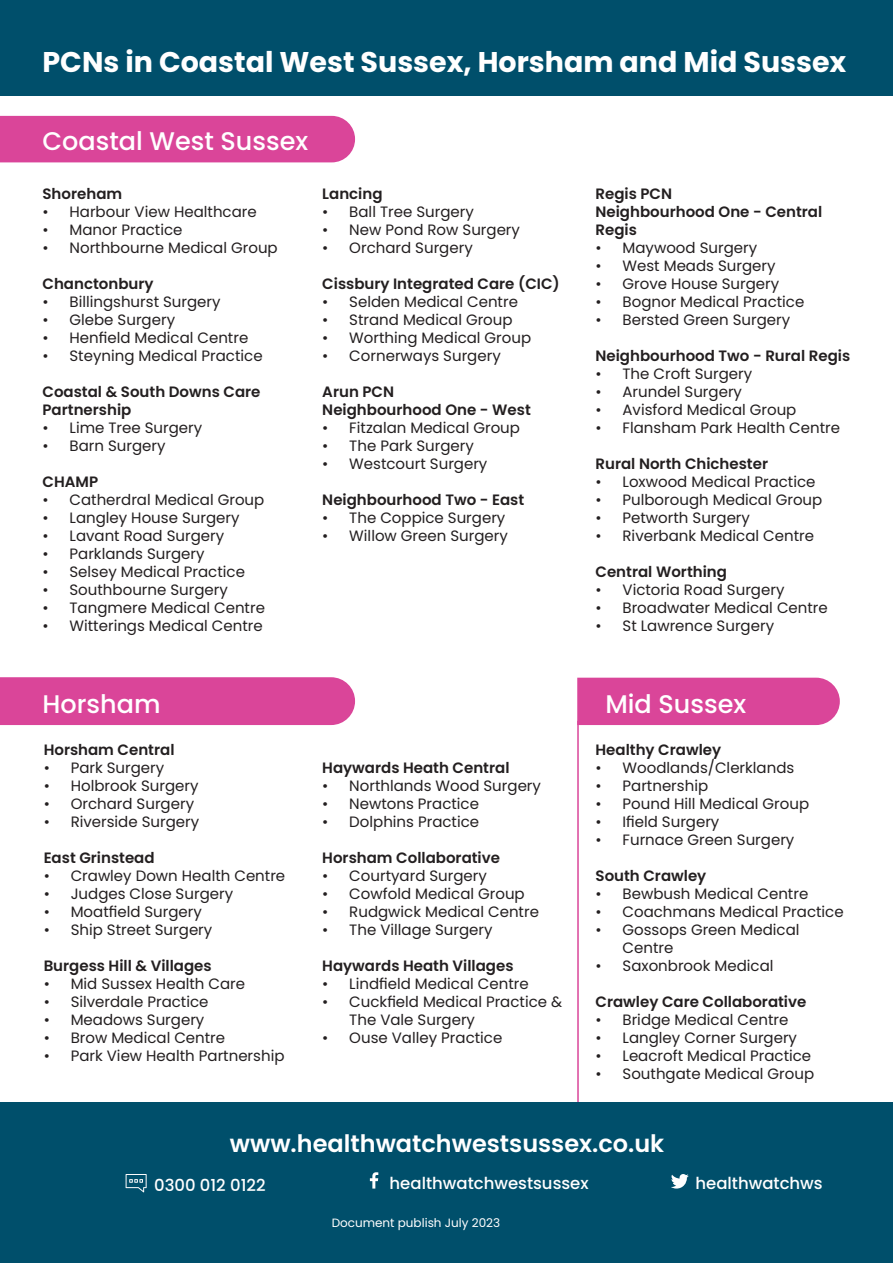
<style>
.page{position:relative;width:893px;height:1263px;background:#fff}
.page>*{position:absolute;margin:0;border:0;box-sizing:border-box;transform-origin:0 0}
.t1{font:700 28.5px "Poppins";color:#fff}
.t2{font:500 25.5px "Poppins";color:#fff}
.t3{font:600 24px "Poppins";color:#fff}
.t4{font:500 16.5px "Poppins";color:#fff}
.t5{font:15px/18px "Poppins";color:#231f20}
.t6{font:600 15px/18px "Poppins";color:#231f20}
.t7{font:12px "Poppins";color:#fff}
</style>
<div class="page">
<div style="left:0;top:0;width:893px;height:96px;background:#004f6b"></div>
<div style="left:0;top:116px;width:355px;height:46px;background:#da4599"></div>
<div style="left:0;top:677px;width:355px;height:48px;background:#da4599"></div>
<div style="left:577px;top:678px;width:263px;height:47px;background:#da4599"></div>
<hr style="left:577px;top:721px;width:2px;height:459px;background:#da4599">
<div style="left:0;top:1103px;width:893px;height:160px;background:#004f6b"></div>
<svg style="left:370px;top:1172px;width:8px;height:16px"></svg>
<svg style="left:671px;top:1174px;width:18px;height:14px"></svg>
<svg style="left:126px;top:1174px;width:21px;height:18px"></svg>
<p class="t1" style="left:43px;top:46px;width:805px">PCNs in Coastal West Sussex, Horsham and Mid Sussex</p>
<p class="t2" style="left:43px;top:126px;width:267px">Coastal West Sussex</p>
<p class="t6" style="left:43px;top:185px;width:81px">Shoreham</p>
<p class="t5" style="left:43px;top:203px;width:216px">• Harbour View Healthcare</p>
<p class="t5" style="left:43px;top:221px;width:141px">• Manor Practice</p>
<p class="t5" style="left:43px;top:239px;width:237px">• Northbourne Medical Group</p>
<p class="t6" style="left:43px;top:275px;width:113px">Chanctonbury</p>
<p class="t5" style="left:43px;top:293px;width:180px">• Billingshurst Surgery</p>
<p class="t5" style="left:43px;top:311px;width:134px">• Glebe Surgery</p>
<p class="t5" style="left:43px;top:329px;width:207px">• Henfield Medical Centre</p>
<p class="t5" style="left:43px;top:347px;width:222px">• Steyning Medical Practice</p>
<p class="t6" style="left:43px;top:383px;width:219px">Coastal &amp; South Downs Care<br>Partnership</p>
<p class="t5" style="left:43px;top:419px;width:161px">• Lime Tree Surgery</p>
<p class="t5" style="left:43px;top:437px;width:125px">• Barn Surgery</p>
<p class="t6" style="left:43px;top:473px;width:57px">CHAMP</p>
<p class="t5" style="left:43px;top:491px;width:223px">• Catherdral Medical Group</p>
<p class="t5" style="left:43px;top:509px;width:198px">• Langley House Surgery</p>
<p class="t5" style="left:43px;top:527px;width:183px">• Lavant Road Surgery</p>
<p class="t5" style="left:43px;top:545px;width:164px">• Parklands Surgery</p>
<p class="t5" style="left:43px;top:563px;width:204px">• Selsey Medical Practice</p>
<p class="t5" style="left:43px;top:581px;width:187px">• Southbourne Surgery</p>
<p class="t5" style="left:43px;top:599px;width:224px">• Tangmere Medical Centre</p>
<p class="t5" style="left:43px;top:617px;width:222px">• Witterings Medical Centre</p>
<p class="t6" style="left:322px;top:185px;width:62px">Lancing</p>
<p class="t5" style="left:322px;top:203px;width:153px">• Ball Tree Surgery</p>
<p class="t5" style="left:322px;top:221px;width:199px">• New Pond Row Surgery</p>
<p class="t5" style="left:322px;top:239px;width:152px">• Orchard Surgery</p>
<p class="t6" style="left:322px;top:275px;width:239px">Cissbury Integrated Care (CIC)</p>
<p class="t5" style="left:322px;top:293px;width:197px">• Selden Medical Centre</p>
<p class="t5" style="left:322px;top:311px;width:192px">• Strand Medical Group</p>
<p class="t5" style="left:322px;top:329px;width:210px">• Worthing Medical Group</p>
<p class="t5" style="left:322px;top:347px;width:180px">• Cornerways Surgery</p>
<p class="t6" style="left:322px;top:383px;width:73px">Arun PCN</p>
<p class="t6" style="left:322px;top:401px;width:210px">Neighbourhood One - West</p>
<p class="t5" style="left:322px;top:419px;width:199px">• Fitzalan Medical Group</p>
<p class="t5" style="left:322px;top:437px;width:153px">• The Park Surgery</p>
<p class="t5" style="left:322px;top:455px;width:167px">• Westcourt Surgery</p>
<p class="t6" style="left:322px;top:491px;width:203px">Neighbourhood Two - East</p>
<p class="t5" style="left:322px;top:509px;width:185px">• The Coppice Surgery</p>
<p class="t5" style="left:322px;top:527px;width:187px">• Willow Green Surgery</p>
<p class="t6" style="left:595px;top:185px;width:78px">Regis PCN</p>
<p class="t6" style="left:595px;top:203px;width:228px">Neighbourhood One - Central<br>Regis</p>
<p class="t5" style="left:595px;top:239px;width:163px">• Maywood Surgery</p>
<p class="t5" style="left:595px;top:257px;width:182px">• West Meads Surgery</p>
<p class="t5" style="left:595px;top:275px;width:185px">• Grove House Surgery</p>
<p class="t5" style="left:595px;top:293px;width:210px">• Bognor Medical Practice</p>
<p class="t5" style="left:595px;top:311px;width:196px">• Bersted Green Surgery</p>
<p class="t6" style="left:595px;top:347px;width:256px">Neighbourhood Two - Rural Regis</p>
<p class="t5" style="left:595px;top:365px;width:158px">• The Croft Surgery</p>
<p class="t5" style="left:595px;top:383px;width:148px">• Arundel Surgery</p>
<p class="t5" style="left:595px;top:401px;width:202px">• Avisford Medical Group</p>
<p class="t5" style="left:595px;top:419px;width:246px">• Flansham Park Health Centre</p>
<p class="t6" style="left:595px;top:455px;width:174px">Rural North Chichester</p>
<p class="t5" style="left:595px;top:473px;width:221px">• Loxwood Medical Practice</p>
<p class="t5" style="left:595px;top:491px;width:228px">• Pulborough Medical Group</p>
<p class="t5" style="left:595px;top:509px;width:156px">• Petworth Surgery</p>
<p class="t5" style="left:595px;top:527px;width:220px">• Riverbank Medical Centre</p>
<p class="t6" style="left:595px;top:563px;width:133px">Central Worthing</p>
<p class="t5" style="left:595px;top:581px;width:190px">• Victoria Road Surgery</p>
<p class="t5" style="left:595px;top:599px;width:234px">• Broadwater Medical Centre</p>
<p class="t5" style="left:595px;top:617px;width:180px">• St Lawrence Surgery</p>
<p class="t2" style="left:43px;top:689px;width:119px">Horsham</p>
<p class="t2" style="left:605px;top:689px;width:142px">Mid Sussex</p>
<p class="t6" style="left:44px;top:741px;width:132px">Horsham Central</p>
<p class="t5" style="left:44px;top:759px;width:122px">• Park Surgery</p>
<p class="t5" style="left:44px;top:777px;width:156px">• Holbrook Surgery</p>
<p class="t5" style="left:44px;top:795px;width:152px">• Orchard Surgery</p>
<p class="t5" style="left:44px;top:813px;width:157px">• Riverside Surgery</p>
<p class="t6" style="left:44px;top:849px;width:112px">East Grinstead</p>
<p class="t5" style="left:44px;top:867px;width:243px">• Crawley Down Health Centre</p>
<p class="t5" style="left:44px;top:885px;width:191px">• Judges Close Surgery</p>
<p class="t5" style="left:44px;top:903px;width:160px">• Moatfield Surgery</p>
<p class="t5" style="left:44px;top:921px;width:170px">• Ship Street Surgery</p>
<p class="t6" style="left:44px;top:957px;width:169px">Burgess Hill &amp; Villages</p>
<p class="t5" style="left:44px;top:975px;width:203px">• Mid Sussex Health Care</p>
<p class="t5" style="left:44px;top:993px;width:166px">• Silverdale Practice</p>
<p class="t5" style="left:44px;top:1011px;width:162px">• Meadows Surgery</p>
<p class="t5" style="left:44px;top:1029px;width:183px">• Brow Medical Centre</p>
<p class="t5" style="left:44px;top:1047px;width:242px">• Park View Health Partnership</p>
<p class="t6" style="left:322px;top:759px;width:189px">Haywards Heath Central</p>
<p class="t5" style="left:322px;top:777px;width:220px">• Northlands Wood Surgery</p>
<p class="t5" style="left:322px;top:795px;width:158px">• Newtons Practice</p>
<p class="t5" style="left:322px;top:813px;width:158px">• Dolphins Practice</p>
<p class="t6" style="left:322px;top:849px;width:179px">Horsham Collaborative</p>
<p class="t5" style="left:322px;top:867px;width:166px">• Courtyard Surgery</p>
<p class="t5" style="left:322px;top:885px;width:204px">• Cowfold Medical Group</p>
<p class="t5" style="left:322px;top:903px;width:218px">• Rudgwick Medical Centre</p>
<p class="t5" style="left:322px;top:921px;width:172px">• The Village Surgery</p>
<p class="t6" style="left:322px;top:957px;width:193px">Haywards Heath Villages</p>
<p class="t5" style="left:322px;top:975px;width:208px">• Lindfield Medical Centre</p>
<p class="t5" style="left:349px;top:993px;width:214px;text-indent:-27px">• Cuckfield Medical Practice &amp;<br>The Vale Surgery</p>
<p class="t5" style="left:322px;top:1029px;width:182px">• Ouse Valley Practice</p>
<p class="t6" style="left:595px;top:741px;width:127px">Healthy Crawley</p>
<p class="t5" style="left:595px;top:759px;width:200px">• Woodlands/Clerklands</p>
<p class="t5" style="left:595px;top:777px;width:114px">• Partnership</p>
<p class="t5" style="left:595px;top:795px;width:215px">• Pound Hill Medical Group</p>
<p class="t5" style="left:595px;top:813px;width:125px">• Ifield Surgery</p>
<p class="t5" style="left:595px;top:831px;width:200px">• Furnace Green Surgery</p>
<p class="t6" style="left:595px;top:867px;width:112px">South Crawley</p>
<p class="t5" style="left:595px;top:885px;width:214px">• Bewbush Medical Centre</p>
<p class="t5" style="left:595px;top:903px;width:250px">• Coachmans Medical Practice</p>
<p class="t5" style="left:622px;top:921px;width:178px;text-indent:-27px">• Gossops Green Medical<br>Centre</p>
<p class="t5" style="left:595px;top:957px;width:179px">• Saxonbrook Medical</p>
<p class="t6" style="left:595px;top:993px;width:212px">Crawley Care Collaborative</p>
<p class="t5" style="left:595px;top:1011px;width:194px">• Bridge Medical Centre</p>
<p class="t5" style="left:595px;top:1029px;width:203px">• Langley Corner Surgery</p>
<p class="t5" style="left:595px;top:1047px;width:217px">• Leacroft Medical Practice</p>
<p class="t5" style="left:595px;top:1065px;width:220px">• Southgate Medical Group</p>
<p class="t3" style="left:230px;top:1130px;width:436px">www.healthwatchwestsussex.co.uk</p>
<p class="t4" style="left:390px;top:1173px;width:201px">healthwatchwestsussex</p>
<p class="t4" style="left:695px;top:1173px;width:129px">healthwatchws</p>
<p class="t7" style="left:332px;top:1215px;width:170px">Document publish July 2023</p>
<p class="t4" style="left:154px;top:1176px;width:113px">0300 012 0122</p>
</div>
